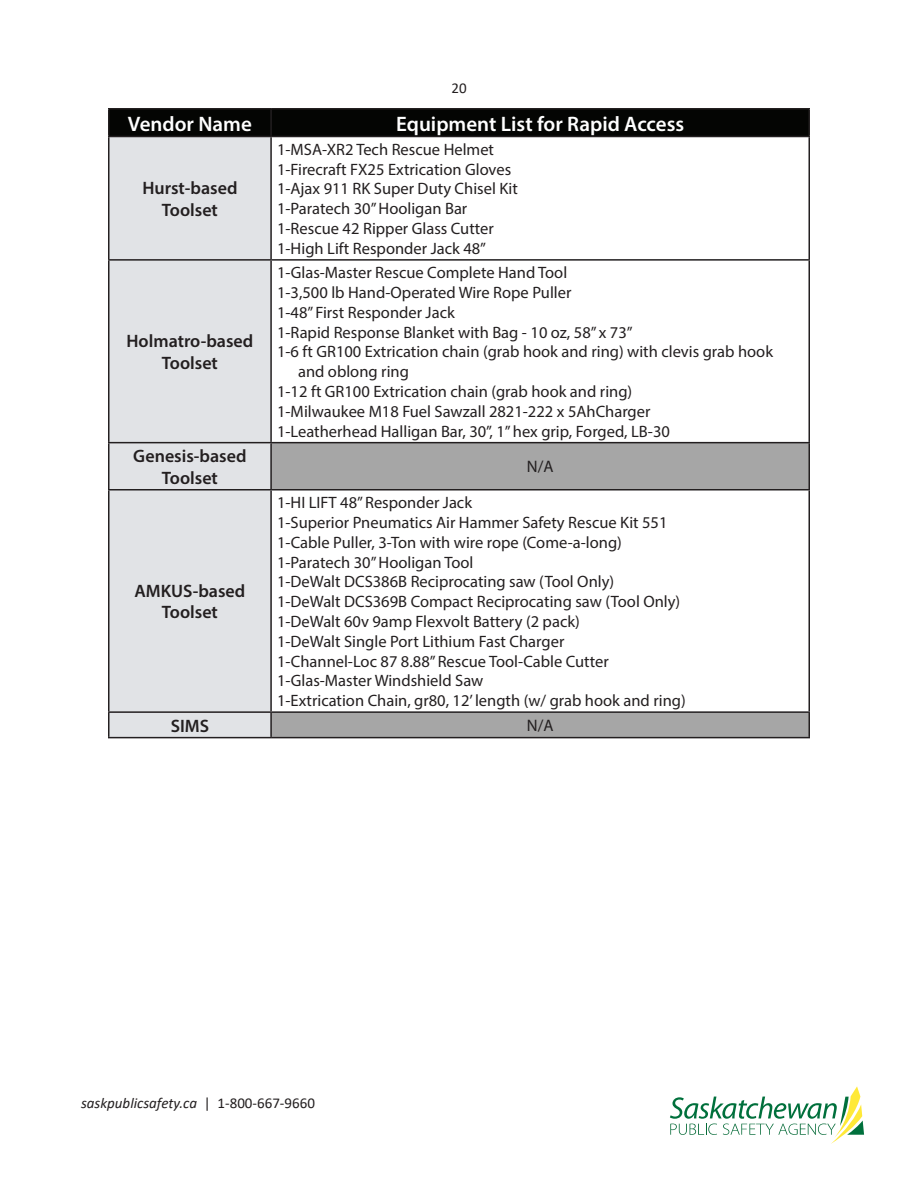
<style>
.page{position:relative;width:918px;height:1188px;background:#fff}
.page>*{position:absolute;margin:0;border:0;box-sizing:border-box;transform-origin:0 0}
.t1{font:600 21px "Myriad Pro";color:#fff}
.t2{font:600 18px/21.6px "Myriad Pro";color:#231f20;text-align:center}
.t3{font:16.65px "Myriad Pro";color:#231f20}
.t4{font:16.5px "Myriad Pro";color:#231f20}
.t5{font:italic 15px "Calibri";color:#231f20}
.t6{font:15px "Calibri";color:#231f20}
.s1{font-style:normal}
</style>
<div class="page">
<svg style="left:670px;top:1086px;width:194px;height:58px"></svg>
<div style="left:110px;top:110px;width:698px;height:26px;background:#040503"></div>
<div style="left:110px;top:137px;width:160px;height:600px;background:#e1e3e6"></div>
<div style="left:271px;top:443px;width:538px;height:47px;background:#a6a6a6"></div>
<div style="left:271px;top:712px;width:538px;height:26px;background:#a6a6a6"></div>
<hr style="left:108px;top:108px;width:163px;height:2px;background:#231f20">
<hr style="left:108px;top:110px;width:2px;height:26px;background:#231f20">
<hr style="left:271px;top:108px;width:539px;height:2px;background:#231f20">
<hr style="left:270px;top:110px;width:2px;height:26px;background:#231f20">
<hr style="left:808px;top:110px;width:2px;height:26px;background:#231f20">
<hr style="left:108px;top:136px;width:163px;height:1px;background:#231f20">
<hr style="left:108px;top:137px;width:2px;height:122px;background:#231f20">
<hr style="left:271px;top:136px;width:539px;height:1px;background:#231f20">
<hr style="left:270px;top:137px;width:2px;height:122px;background:#231f20">
<hr style="left:808px;top:137px;width:2px;height:122px;background:#231f20">
<hr style="left:108px;top:259px;width:163px;height:2px;background:#231f20">
<hr style="left:108px;top:261px;width:2px;height:181px;background:#231f20">
<hr style="left:271px;top:259px;width:539px;height:2px;background:#231f20">
<hr style="left:270px;top:261px;width:2px;height:181px;background:#231f20">
<hr style="left:808px;top:261px;width:2px;height:181px;background:#231f20">
<hr style="left:108px;top:442px;width:163px;height:1px;background:#231f20">
<hr style="left:108px;top:443px;width:2px;height:46px;background:#231f20">
<hr style="left:271px;top:442px;width:539px;height:1px;background:#231f20">
<hr style="left:270px;top:443px;width:2px;height:46px;background:#231f20">
<hr style="left:808px;top:443px;width:2px;height:46px;background:#231f20">
<hr style="left:108px;top:489px;width:163px;height:1px;background:#231f20">
<hr style="left:108px;top:490px;width:2px;height:221px;background:#231f20">
<hr style="left:271px;top:489px;width:539px;height:1px;background:#231f20">
<hr style="left:270px;top:490px;width:2px;height:221px;background:#231f20">
<hr style="left:808px;top:490px;width:2px;height:221px;background:#231f20">
<hr style="left:108px;top:711px;width:163px;height:2px;background:#231f20">
<hr style="left:108px;top:713px;width:2px;height:24px;background:#231f20">
<hr style="left:271px;top:711px;width:539px;height:2px;background:#231f20">
<hr style="left:270px;top:713px;width:2px;height:24px;background:#231f20">
<hr style="left:808px;top:713px;width:2px;height:24px;background:#231f20">
<hr style="left:108px;top:737px;width:163px;height:1px;background:#231f20">
<hr style="left:271px;top:737px;width:539px;height:1px;background:#231f20">
<p class="t6" style="left:451px;top:77px;width:17px">20</p>
<p class="t1" style="left:128px;top:110px;width:126px">Vendor Name</p>
<p class="t1" style="left:396px;top:110px;width:290px">Equipment List for Rapid Access</p>
<p class="t2" style="left:142px;top:177px;width:97px">Hurst-based<br>Toolset</p>
<p class="t2" style="left:127px;top:330px;width:128px">Holmatro-based<br>Toolset</p>
<p class="t4" style="left:277px;top:139px;width:219px">1-MSA-XR2 Tech Rescue Helmet</p>
<p class="t4" style="left:277px;top:159px;width:236px">1-Firecraft FX25 Extrication Gloves</p>
<p class="t4" style="left:277px;top:179px;width:242px">1-Ajax 911 RK Super Duty Chisel Kit</p>
<p class="t4" style="left:277px;top:199px;width:192px">1-Paratech 30” Hooligan Bar</p>
<p class="t4" style="left:277px;top:218px;width:218px">1-Rescue 42 Ripper Glass Cutter</p>
<p class="t4" style="left:277px;top:238px;width:211px">1-High Lift Responder Jack 48”</p>
<p class="t4" style="left:277px;top:263px;width:292px">1-Glas-Master Rescue Complete Hand Tool</p>
<p class="t4" style="left:277px;top:282px;width:296px">1-3,500 lb Hand-Operated Wire Rope Puller</p>
<p class="t4" style="left:277px;top:302px;width:179px">1-48” First Responder Jack</p>
<p class="t4" style="left:277px;top:322px;width:357px">1-Rapid Response Blanket with Bag - 10 oz, 58” x 73”</p>
<p class="t4" style="left:277px;top:342px;width:498px">1-6 ft GR100 Extrication chain (grab hook and ring) with clevis grab hook</p>
<p class="t4" style="left:298px;top:362px;width:112px">and oblong ring</p>
<p class="t4" style="left:277px;top:381px;width:357px">1-12 ft GR100 Extrication chain (grab hook and ring)</p>
<p class="t4" style="left:277px;top:401px;width:375px">1-Milwaukee M18 Fuel Sawzall 2821-222 x 5AhCharger</p>
<p class="t4" style="left:277px;top:421px;width:394px">1-Leatherhead Halligan Bar, 30”, 1” hex grip, Forged, LB-30</p>
<p class="t2" style="left:133px;top:445px;width:115px">Genesis-based<br>Toolset</p>
<p class="t3" style="left:527px;top:457px;width:28px">N/A</p>
<p class="t2" style="left:134px;top:580px;width:112px">AMKUS-based<br>Toolset</p>
<p class="t4" style="left:277px;top:492px;width:197px">1-HI LIFT 48” Responder Jack</p>
<p class="t4" style="left:277px;top:512px;width:392px">1-Superior Pneumatics Air Hammer Safety Rescue Kit 551</p>
<p class="t4" style="left:277px;top:532px;width:346px">1-Cable Puller, 3-Ton with wire rope (Come-a-long)</p>
<p class="t4" style="left:277px;top:552px;width:198px">1-Paratech 30” Hooligan Tool</p>
<p class="t4" style="left:277px;top:572px;width:339px">1-DeWalt DCS386B Reciprocating saw (Tool Only)</p>
<p class="t4" style="left:277px;top:591px;width:405px">1-DeWalt DCS369B Compact Reciprocating saw (Tool Only)</p>
<p class="t4" style="left:277px;top:611px;width:304px">1-DeWalt 60v 9amp Flexvolt Battery (2 pack)</p>
<p class="t4" style="left:277px;top:631px;width:289px">1-DeWalt Single Port Lithium Fast Charger</p>
<p class="t4" style="left:277px;top:651px;width:333px">1-Channel-Loc 87 8.88” Rescue Tool-Cable Cutter</p>
<p class="t4" style="left:277px;top:671px;width:208px">1-Glas-Master Windshield Saw</p>
<p class="t4" style="left:277px;top:690px;width:410px">1-Extrication Chain, gr80, 12’ length (w/ grab hook and ring)</p>
<p class="t2" style="left:171px;top:714px;width:40px">SIMS</p>
<p class="t3" style="left:527px;top:715px;width:28px">N/A</p>
<p class="t5" style="left:81px;top:1092px;width:235px">saskpublicsafety.ca <span class="s1">| 1-800-667-9660</span></p>
</div>
